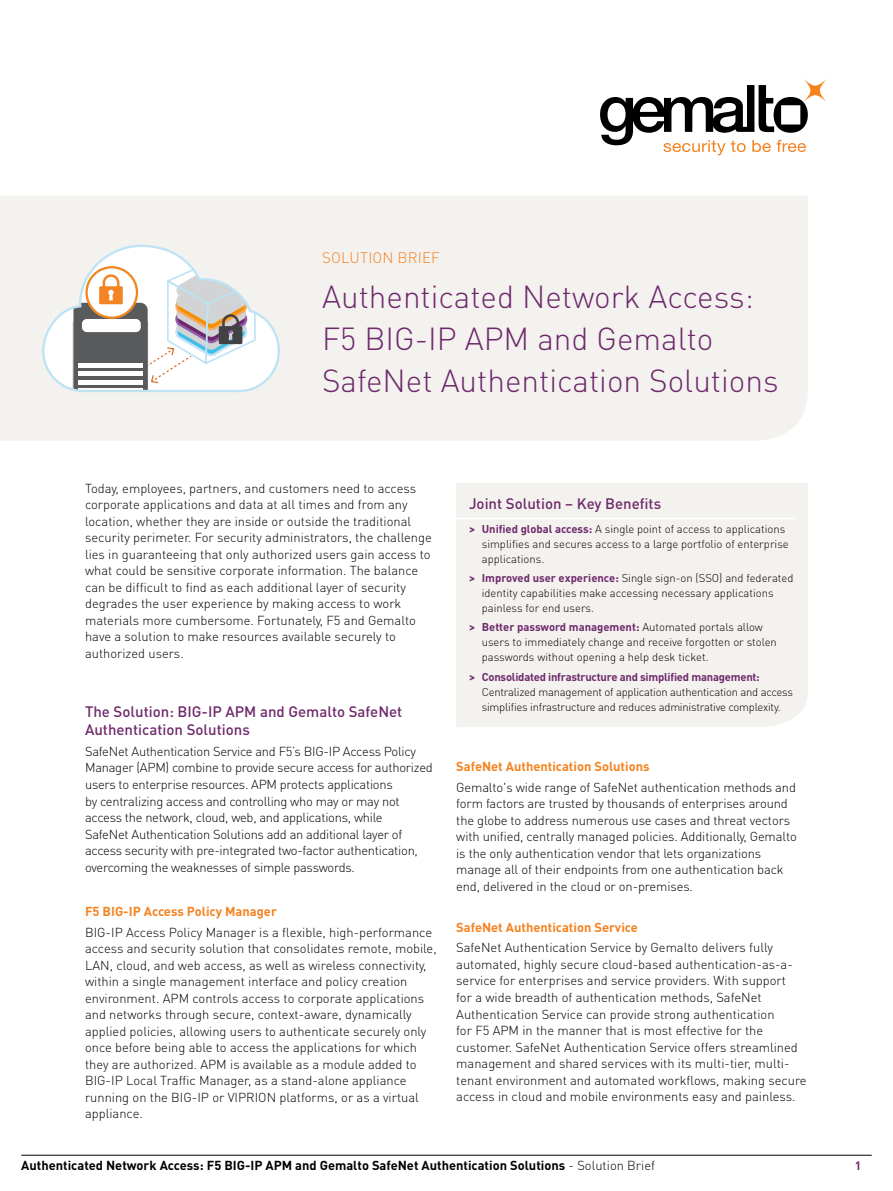
<style>
.page{position:relative;width:893px;height:1191px;background:#fff}
.page>*{position:absolute;margin:0;border:0;box-sizing:border-box;transform-origin:0 0}
.t1{font:300 31.5px/42px "DIN Pro";color:#6e296b}
.t2{font:500 15px/18px "DIN Pro";color:#6e296b}
.t3{font:300 15px "DIN Pro";letter-spacing:.01em;color:#f58220}
.t4{font:300 12.9px/16.5px "DIN Pro";color:#000}
.t5{font:300 12.9px/16.5px "DIN Pro";letter-spacing:-.02em;color:#000}
.t6{font:700 12.9px "DIN Pro";color:#000}
.t7{font:700 12.9px "DIN Pro";color:#f58220}
.t8{font:700 12px "DIN Pro";color:#6e296b}
.t9{font:300 11.25px/15px "DIN Pro";color:#000}
.t10{font:300 11.25px/15px "DIN Pro";letter-spacing:-.02em;color:#000}
.t11{font:700 11.25px "DIN Pro";letter-spacing:-.02em;color:#6e296b}
.s1{font-weight:700;color:#6e296b}
.s2{font-weight:300}
</style>
<div class="page">
<hr style="left:21px;top:1155px;width:851px;height:1px;background:#000">
<div style="left:0;top:196px;width:808px;height:245px;background:#f4f2ef"></div>
<svg style="left:600px;top:79px;width:227px;height:76px"></svg>
<svg style="left:41px;top:244px;width:240px;height:149px"></svg>
<div style="left:456px;top:483px;width:352px;height:244px;background:#f4f2ef"></div>
<hr style="left:456px;top:518px;width:338px;height:1px;background:#fff">
<p class="t3" style="left:322px;top:247px;width:119px">SOLUTION BRIEF</p>
<h1 class="t1" style="left:322px;top:274px;width:458px">Authenticated Network Access:<br>F5 BIG-IP APM and Gemalto<br>SafeNet Authentication Solutions</h1>
<p class="t4" style="left:85px;top:479px;width:348px">Today, employees, partners, and customers need to access corporate applications and data at all times and from any location, whether they are inside or outside the traditional security perimeter. For security administrators, the challenge lies in guaranteeing that only authorized users gain access to what could be sensitive corporate information. The balance can be difficult to find as each additional layer of security degrades the user experience by making access to work materials more cumbersome. Fortunately, F5 and Gemalto have a solution to make resources available securely to authorized users.</p>
<p class="t2" style="left:85px;top:702px;width:319px">The Solution: BIG-IP APM and Gemalto SafeNet<br>Authentication Solutions</p>
<p class="t5" style="left:85px;top:742px;width:349px">SafeNet Authentication Service and F5’s BIG-IP Access Policy Manager (APM) combine to provide secure access for authorized users to enterprise resources. APM protects applications<br>by centralizing access and controlling who may or may not access the network, cloud, web, and applications, while<br>SafeNet Authentication Solutions add an additional layer of access security with pre-integrated two-factor authentication, overcoming the weaknesses of simple passwords.</p>
<p class="t7" style="left:85px;top:902px;width:193px">F5 BIG-IP Access Policy Manager</p>
<p class="t4" style="left:85px;top:923px;width:353px">BIG-IP Access Policy Manager is a flexible, high-performance access and security solution that consolidates remote, mobile, LAN, cloud, and web access, as well as wireless connectivity, within a single management interface and policy creation environment. APM controls access to corporate applications and networks through secure, context-aware, dynamically applied policies, allowing users to authenticate securely only once before being able to access the applications for which they are authorized. APM is available as a module added to BIG-IP Local Traffic Manager, as a stand-alone appliance running on the BIG-IP or VIPRION platforms, or as a virtual appliance.</p>
<p class="t2" style="left:469px;top:494px;width:194px">Joint Solution – Key Benefits</p>
<p class="t9" style="left:482px;top:521px;width:308px;text-indent:-13px"><span class="s1">&gt; Unified global access:</span> A single point of access to applications simplifies and secures access to a large portfolio of enterprise applications.</p>
<p class="t9" style="left:482px;top:570px;width:313px;text-indent:-13px"><span class="s1">&gt; Improved user experience:</span> Single sign-on (SSO) and federated identity capabilities make accessing necessary applications painless for end users.</p>
<p class="t9" style="left:482px;top:619px;width:297px;text-indent:-13px"><span class="s1">&gt; Better password management:</span> Automated portals allow users to immediately change and receive forgotten or stolen passwords without opening a help desk ticket.</p>
<p class="t11" style="left:469px;top:669px;width:292px">&gt; Consolidated infrastructure and simplified management:</p>
<p class="t10" style="left:482px;top:683px;width:313px">Centralized management of application authentication and access simplifies infrastructure and reduces administrative complexity.</p>
<p class="t7" style="left:456px;top:757px;width:195px">SafeNet Authentication Solutions</p>
<p class="t4" style="left:456px;top:778px;width:342px">Gemalto's wide range of SafeNet authentication methods and form factors are trusted by thousands of enterprises around the globe to address numerous use cases and threat vectors with unified, centrally managed policies. Additionally, Gemalto is the only authentication vendor that lets organizations manage all of their endpoints from one authentication back end, delivered in the cloud or on-premises.</p>
<p class="t7" style="left:456px;top:918px;width:183px">SafeNet Authentication Service</p>
<p class="t4" style="left:456px;top:939px;width:352px">SafeNet Authentication Service by Gemalto delivers fully automated, highly secure cloud-based authentication-as-a&shy;service for enterprises and service providers. With support<br>for a wide breadth of authentication methods, SafeNet Authentication Service can provide strong authentication<br>for F5 APM in the manner that is most effective for the customer. SafeNet Authentication Service offers streamlined management and shared services with its multi-tier, multi&shy;tenant environment and automated workflows, making secure access in cloud and mobile environments easy and painless.</p>
<p class="t6" style="left:21px;top:1156px;width:635px">Authenticated Network Access: F5 BIG-IP APM and Gemalto SafeNet Authentication Solutions <span class="s2">- Solution Brief</span></p>
<p class="t8" style="left:855px;top:1157px;width:8px">1</p>
</div>
